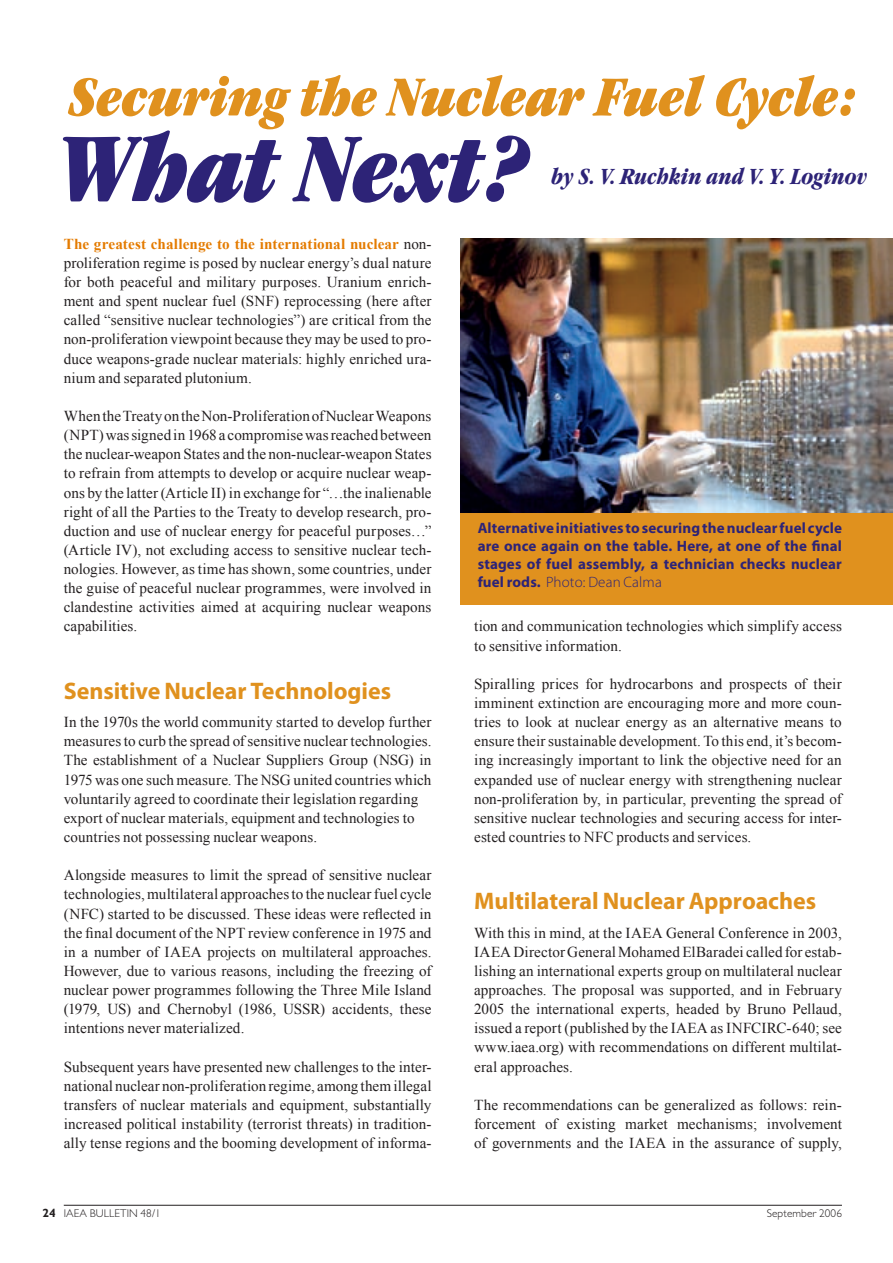
<style>
.page{position:relative;width:893px;height:1263px;background:#fff}
.page>*{position:absolute;margin:0;border:0;box-sizing:border-box;transform-origin:0 0}
.t1{font:italic ultra-condensed 102px "Garamond";letter-spacing:-.005em;color:#2d2377}
.t2{font:italic ultra-condensed 58.5px "Garamond";letter-spacing:-.01em;color:#e0911e}
.t3{font:700 24px "Myriad Pro";color:#e0911e}
.t4{font:italic 700 condensed 24px "Garamond";color:#2d2377}
.t5{font:15.15px/19.2px "Times New Roman";letter-spacing:.005em;color:#231f20;text-align:justify}
.t6{font:700 15px/18px "Myriad Pro";letter-spacing:.01em;color:#2d2377;text-align:justify}
.t7{font:15px/19.2px "Times New Roman";letter-spacing:.005em;color:#231f20}
.t8{font:300 11.25px "Gill Sans";letter-spacing:.01em;color:#231f20}
.s1{font-weight:700;color:#e47b00}
.s2{font-weight:300}
.s3{font-weight:700;font-size:12px}
</style>
<div class="page">
<hr style="left:64px;top:1205px;width:778px;height:1px;background:#231f20">
<img style="left:461px;top:239px;width:432px;height:274px">
<div style="left:461px;top:513px;width:432px;height:92px;background:#e0911e"></div>
<h2 class="t2" style="left:68px;top:64px;width:788px">Securing the Nuclear Fuel Cycle:</h2>
<h3 class="t4" style="left:551px;top:163px;width:318px">by S. V. Ruchkin and V. Y. Loginov</h3>
<h1 class="t1" style="left:60px;top:112px;width:471px">What Next?</h1>
<p class="t5" style="left:64px;top:234px;width:369px"><span class="s1">The greatest challenge to the international nuclear</span> non&shy;proliferation regime is posed by nuclear energy’s dual nature for both peaceful and military purposes. Uranium enrich&shy;ment and spent nuclear fuel (SNF) reprocessing (here after called “sensitive nuclear technologies”) are critical from the non-proliferation viewpoint because they may be used to pro&shy;duce weapons-grade nuclear materials: highly enriched ura&shy;nium and separated plutonium.</p>
<p class="t5" style="left:64px;top:406px;width:369px">When the Treaty on the Non-Proliferation of Nuclear Weapons (NPT) was signed in 1968 a compromise was reached between the nuclear-weapon States and the non-nuclear-weapon States to refrain from attempts to develop or acquire nuclear weap&shy;ons by the latter (Article II) in exchange for “…the inalienable right of all the Parties to the Treaty to develop research, pro&shy;duction and use of nuclear energy for peaceful purposes…” (Article IV), not excluding access to sensitive nuclear tech&shy;nologies. However, as time has shown, some countries, under the guise of peaceful nuclear programmes, were involved in clandestine activities aimed at acquiring nuclear weapons capabilities.</p>
<h3 class="t3" style="left:64px;top:677px;width:329px">Sensitive Nuclear Technologies</h3>
<p class="t5" style="left:64px;top:712px;width:369px">In the 1970s the world community started to develop further measures to curb the spread of sensitive nuclear technologies.<br>The establishment of a Nuclear Suppliers Group (NSG) in 1975 was one such measure. The NSG united countries which voluntarily agreed to coordinate their legislation regarding</p>
<p class="t7" style="left:64px;top:808px;width:352px">export of nuclear materials, equipment and technologies to countries not possessing nuclear weapons.</p>
<p class="t5" style="left:64px;top:865px;width:369px">Alongside measures to limit the spread of sensitive nuclear technologies, multilateral approaches to the nuclear fuel cycle (NFC) started to be discussed. These ideas were reflected in the final document of the NPT review conference in 1975 and in a number of IAEA projects on multilateral approaches.<br>However, due to various reasons, including the freezing of nuclear power programmes following the Three Mile Island (1979, US) and Chernobyl (1986, USSR) accidents, these intentions never materialized.</p>
<p class="t5" style="left:64px;top:1057px;width:369px">Subsequent years have presented new challenges to the inter&shy;national nuclear non-proliferation regime, among them illegal transfers of nuclear materials and equipment, substantially increased political instability (terrorist threats) in tradition&shy;ally tense regions and the booming development of informa-</p>
<p class="t6" style="left:478px;top:519px;width:366px">Alternative initiatives to securing the nuclear fuel cycle are once again on the table. Here, at one of the final stages of fuel assembly, a technician checks nuclear fuel rods. <span class="s2">Photo: Dean Calma</span></p>
<p class="t5" style="left:474px;top:617px;width:369px">tion and communication technologies which simplify access to sensitive information.</p>
<p class="t5" style="left:474px;top:674px;width:369px">Spiralling prices for hydrocarbons and prospects of their imminent extinction are encouraging more and more coun&shy;tries to look at nuclear energy as an alternative means to ensure their sustainable development. To this end, it’s becom&shy;ing increasingly important to link the objective need for an expanded use of nuclear energy with strengthening nuclear non-proliferation by, in particular, preventing the spread of sensitive nuclear technologies and securing access for inter&shy;ested countries to NFC products and services.</p>
<h3 class="t3" style="left:474px;top:887px;width:344px">Multilateral Nuclear Approaches</h3>
<p class="t5" style="left:474px;top:923px;width:369px">With this in mind, at the IAEA General Conference in 2003, IAEA Director General Mohamed ElBaradei called for estab&shy;lishing an international experts group on multilateral nuclear approaches. The proposal was supported, and in February 2005 the international experts, headed by Bruno Pellaud, issued a report (published by the IAEA as INFCIRC-640; see www.iaea.org) with recommendations on different multilat&shy;eral approaches.</p>
<p class="t5" style="left:474px;top:1095px;width:369px">The recommendations can be generalized as follows: rein&shy;forcement of existing market mechanisms; involvement of governments and the IAEA in the assurance of supply,</p>
<p class="t8" style="left:43px;top:1207px;width:120px"><span class="s3">24</span> IAEA BULLETIN 48/1</p>
<p class="t8" style="left:767px;top:1207px;width:77px">September 2006</p>
</div>
